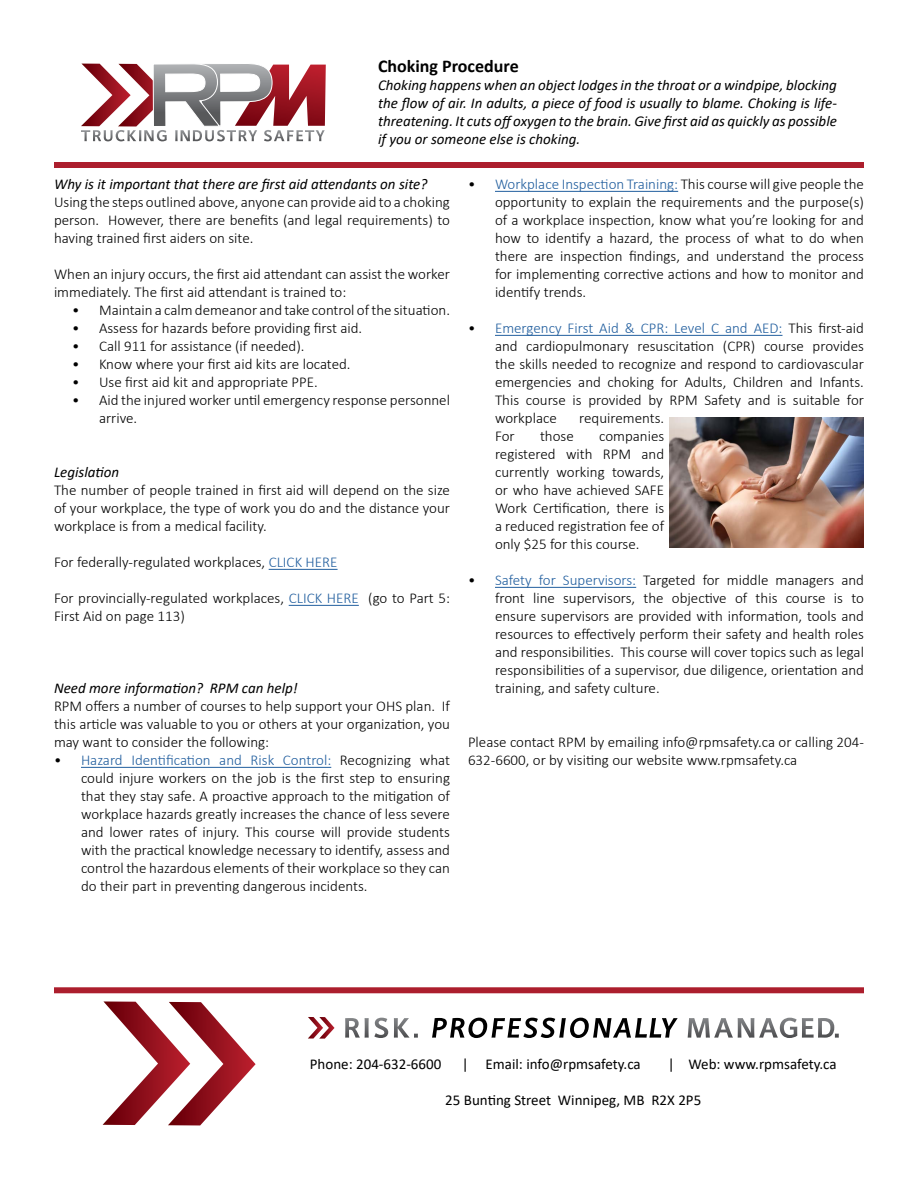
<style>
.page{position:relative;width:918px;height:1188px;background:#fff}
.page>*{position:absolute;margin:0;border:0;box-sizing:border-box;transform-origin:0 0}
.t1{font:700 18px "Calibri";color:#000}
.t2{font:300 15px/18px "Calibri";color:#000;text-align:justify}
.t3{font:italic 15px/18px "Calibri";color:#000;text-align:justify}
.t4{font:15px "Calibri";color:#000}
.s1{color:#215e9e}
</style>
<div class="page">
<svg style="left:81px;top:63px;width:245px;height:78px"></svg>
<div style="left:54px;top:162px;width:810px;height:6px;background:#ac1e2d"></div>
<hr style="left:269px;top:569px;width:69px;height:1px;background:#215e9e">
<hr style="left:289px;top:605px;width:70px;height:1px;background:#215e9e">
<hr style="left:81px;top:767px;width:250px;height:1px;background:#215e9e">
<hr style="left:495px;top:191px;width:183px;height:1px;background:#215e9e">
<hr style="left:495px;top:335px;width:288px;height:1px;background:#215e9e">
<hr style="left:495px;top:587px;width:141px;height:1px;background:#215e9e">
<div style="left:54px;top:987px;width:810px;height:6px;background:#ac1e2d"></div>
<svg style="left:308px;top:1017px;width:27px;height:22px"></svg>
<svg style="left:432px;top:1018px;width:246px;height:20px"></svg>
<svg style="left:345px;top:1018px;width:43px;height:20px"></svg>
<svg style="left:394px;top:1018px;width:24px;height:20px"></svg>
<svg style="left:688px;top:1018px;width:151px;height:20px"></svg>
<svg style="left:103px;top:1001px;width:153px;height:124px"></svg>
<img style="left:670px;top:418px;width:194px;height:129px">
<p class="t1" style="left:378px;top:54px;width:142px">Choking Procedure</p>
<p class="t3" style="left:378px;top:76px;width:461px">Choking happens when an object lodges in the throat or a windpipe, blocking the flow of air. In adults, a piece of food is usually to blame. Choking is life&shy;threatening. It cuts off oxygen to the brain. Give first aid as quickly as possible if you or someone else is choking.</p>
<p class="t3" style="left:54px;top:175px;width:375px">Why is it important that there are first aid attendants on site?</p>
<p class="t2" style="left:54px;top:193px;width:398px">Using the steps outlined above, anyone can provide aid to a choking person. However, there are benefits (and legal requirements) to having trained first aiders on site.</p>
<p class="t2" style="left:54px;top:265px;width:397px">When an injury occurs, the first aid attendant can assist the worker immediately. The first aid attendant is trained to:</p>
<p class="t2" style="left:72px;top:301px;width:380px">• Maintain a calm demeanor and take control of the situation.</p>
<p class="t2" style="left:72px;top:319px;width:292px">• Assess for hazards before providing first aid.</p>
<p class="t2" style="left:72px;top:337px;width:234px">• Call 911 for assistance (if needed).</p>
<p class="t2" style="left:72px;top:355px;width:280px">• Know where your first aid kits are located.</p>
<p class="t2" style="left:72px;top:373px;width:247px">• Use first aid kit and appropriate PPE.</p>
<p class="t2" style="left:99px;top:391px;width:353px;text-indent:-27px">• Aid the injured worker until emergency response personnel arrive.</p>
<p class="t3" style="left:54px;top:463px;width:67px">Legislation</p>
<p class="t2" style="left:54px;top:481px;width:397px">The number of people trained in first aid will depend on the size of your workplace, the type of work you do and the distance your workplace is from a medical facility.</p>
<p class="t2" style="left:54px;top:553px;width:285px">For federally-regulated workplaces, <span class="s1">CLICK HERE</span></p>
<p class="t2" style="left:54px;top:589px;width:398px">For provincially-regulated workplaces, <span class="s1">CLICK HERE</span> (go to Part 5:<br>First Aid on page 113)</p>
<p class="t3" style="left:54px;top:679px;width:245px">Need more information? RPM can help!</p>
<p class="t2" style="left:54px;top:697px;width:398px">RPM offers a number of courses to help support your OHS plan. If this article was valuable to you or others at your organization, you may want to consider the following:</p>
<p class="t2" style="left:81px;top:751px;width:371px;text-indent:-27px">• <span class="s1">Hazard Identification and Risk Control:</span> Recognizing what could injure workers on the job is the first step to ensuring that they stay safe. A proactive approach to the mitigation of workplace hazards greatly increases the chance of less severe and lower rates of injury. This course will provide students with the practical knowledge necessary to identify, assess and control the hazardous elements of their workplace so they can do their part in preventing dangerous incidents.</p>
<p class="t2" style="left:495px;top:175px;width:371px;text-indent:-27px">• <span class="s1">Workplace Inspection Training:</span> This course will give people the opportunity to explain the requirements and the purpose(s) of a workplace inspection, know what you’re looking for and how to identify a hazard, the process of what to do when there are inspection findings, and understand the process for implementing corrective actions and how to monitor and identify trends.</p>
<p class="t2" style="left:495px;top:319px;width:371px;text-indent:-27px">• <span class="s1">Emergency First Aid &amp; CPR: Level C and AED:</span> This first-aid and cardiopulmonary resuscitation (CPR) course provides the skills needed to recognize and respond to cardiovascular emergencies and choking for Adults, Children and Infants.<br>This course is provided by RPM Safety and is suitable for workplace</p>
<p class="t2" style="left:579px;top:409px;width:86px">requirements.</p>
<p class="t2" style="left:495px;top:427px;width:21px">For</p>
<p class="t2" style="left:540px;top:427px;width:35px">those</p>
<p class="t2" style="left:495px;top:427px;width:171px;text-indent:104px">companies registered with RPM and currently working towards, or who have achieved SAFE Work Certification, there is a reduced registration fee of only $25 for this course.</p>
<p class="t2" style="left:495px;top:571px;width:371px;text-indent:-27px">• <span class="s1">Safety for Supervisors:</span> Targeted for middle managers and front line supervisors, the objective of this course is to ensure supervisors are provided with information, tools and resources to effectively perform their safety and health roles and responsibilities. This course will cover topics such as legal responsibilities of a supervisor, due diligence, orientation and training, and safety culture.</p>
<p class="t2" style="left:468px;top:733px;width:398px">Please contact RPM by emailing info@rpmsafety.ca or calling 204-<br>632-6600, or by visiting our website www.rpmsafety.ca</p>
<p class="t4" style="left:310px;top:1053px;width:133px">Phone: 204-632-6600</p>
<p class="t4" style="left:462px;top:1053px;width:181px">| Email: info@rpmsafety.ca</p>
<p class="t4" style="left:668px;top:1053px;width:170px">| Web: www.rpmsafety.ca</p>
<p class="t4" style="left:445px;top:1089px;width:258px">25 Bunting Street Winnipeg, MB R2X 2P5</p>
</div>
